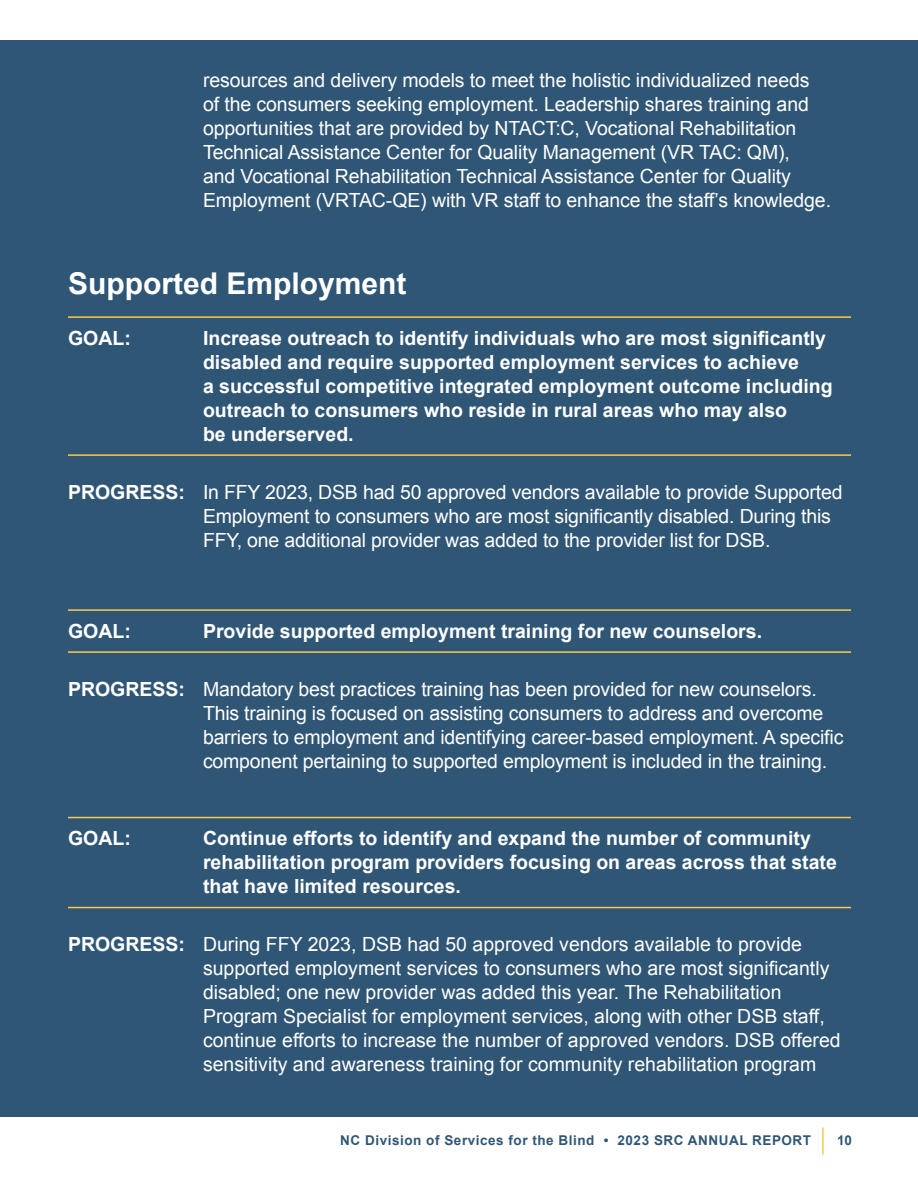
<style>
.page{position:relative;width:918px;height:1188px;background:#fff}
.page>*{position:absolute;margin:0;border:0;box-sizing:border-box;transform-origin:0 0}
.t1{font:700 30px "Arial";color:#fff}
.t2{font:19.5px/24px "Arial";letter-spacing:-.005em;color:#fff}
.t3{font:700 19.5px/24px "Arial";color:#fff}
.t4{font:700 13.5px "Arial";letter-spacing:.04em;color:#305676}
.s1{font-weight:700}
</style>
<div class="page">
<hr style="left:822px;top:1128px;width:2px;height:27px;background:#f7cb4f">
<div style="left:0;top:40px;width:918px;height:1077px;background:#305676"></div>
<hr style="left:68px;top:316px;width:783px;height:2px;background:#f7cb4f">
<hr style="left:68px;top:454px;width:783px;height:2px;background:#f7cb4f">
<hr style="left:68px;top:609px;width:783px;height:2px;background:#f7cb4f">
<hr style="left:68px;top:651px;width:783px;height:2px;background:#f7cb4f">
<hr style="left:68px;top:817px;width:783px;height:1px;background:#f7cb4f">
<hr style="left:68px;top:907px;width:783px;height:1px;background:#f7cb4f">
<p class="t2" style="left:203px;top:69px;width:630px">resources and delivery models to meet the holistic individualized needs<br>of the consumers seeking employment. Leadership shares training and opportunities that are provided by NTACT:C, Vocational Rehabilitation Technical Assistance Center for Quality Management (VR TAC: QM),<br>and Vocational Rehabilitation Technical Assistance Center for Quality Employment (VRTAC-QE) with VR staff to enhance the staff’s knowledge.</p>
<h1 class="t1" style="left:68px;top:264px;width:340px">Supported Employment</h1>
<p class="t3" style="left:68px;top:327px;width:64px">GOAL:</p>
<p class="t3" style="left:203px;top:327px;width:631px">Increase outreach to identify individuals who are most significantly disabled and require supported employment services to achieve<br>a successful competitive integrated employment outcome including outreach to consumers who reside in rural areas who may also<br>be underserved.</p>
<p class="t2" style="left:203px;top:480px;width:641px;text-indent:-135px"><span class="s1">PROGRESS:</span> In FFY 2023, DSB had 50 approved vendors available to provide Supported<br>Employment to consumers who are most significantly disabled. During this<br>FFY, one additional provider was added to the provider list for DSB.</p>
<p class="t3" style="left:68px;top:620px;width:64px">GOAL:</p>
<p class="t3" style="left:203px;top:620px;width:561px">Provide supported employment training for new counselors.</p>
<p class="t2" style="left:203px;top:677px;width:642px;text-indent:-135px"><span class="s1">PROGRESS:</span> Mandatory best practices training has been provided for new counselors.<br>This training is focused on assisting consumers to address and overcome barriers to employment and identifying career-based employment. A specific component pertaining to supported employment is included in the training.</p>
<p class="t3" style="left:68px;top:827px;width:64px">GOAL:</p>
<p class="t3" style="left:203px;top:827px;width:635px">Continue efforts to identify and expand the number of community rehabilitation program providers focusing on areas across that state that have limited resources.</p>
<p class="t2" style="left:203px;top:932px;width:639px;text-indent:-135px"><span class="s1">PROGRESS:</span> During FFY 2023, DSB had 50 approved vendors available to provide supported employment services to consumers who are most significantly disabled; one new provider was added this year. The Rehabilitation Program Specialist for employment services, along with other DSB staff, continue efforts to increase the number of approved vendors. DSB offered sensitivity and awareness training for community rehabilitation program</p>
<p class="t4" style="left:340px;top:1131px;width:472px">NC Division of Services for the Blind • 2023 SRC ANNUAL REPORT</p>
<p class="t4" style="left:837px;top:1131px;width:17px">10</p>
</div>
